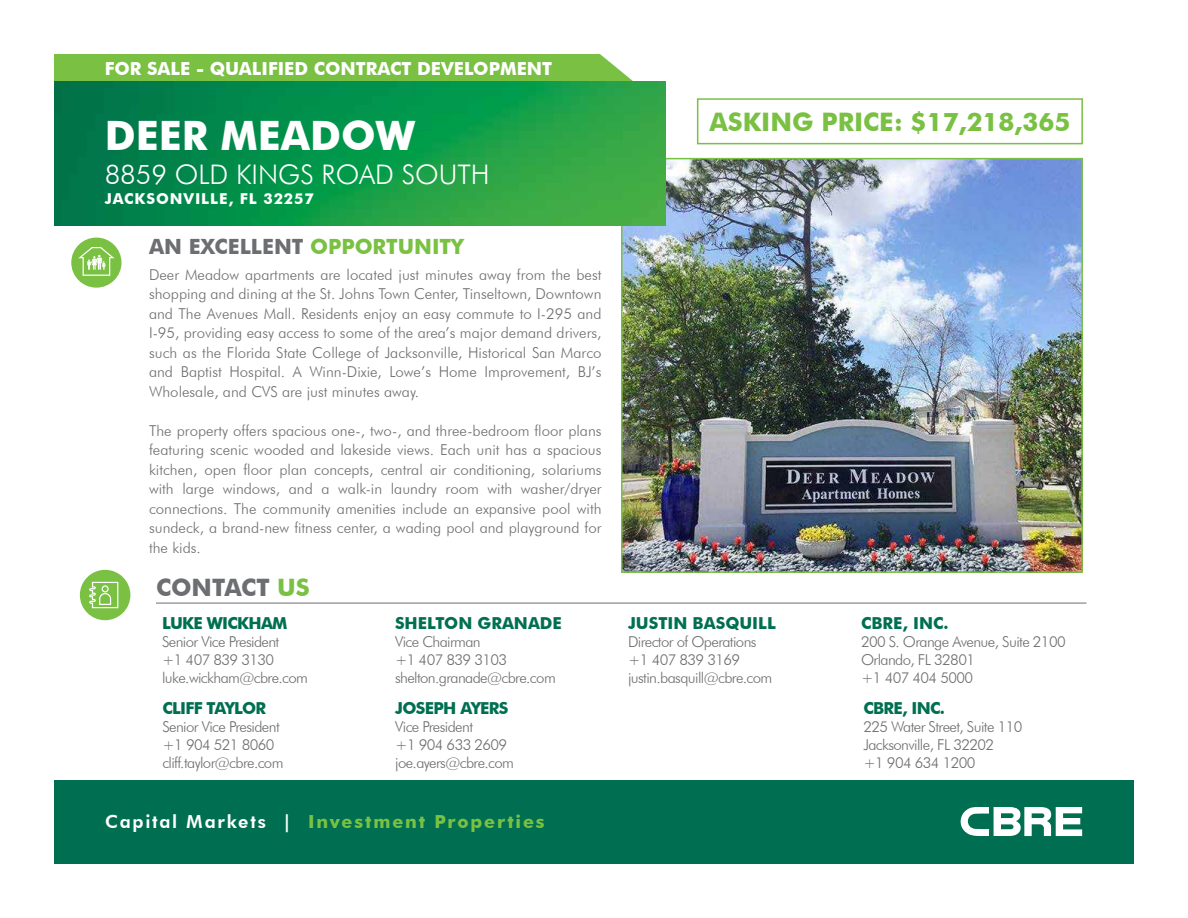
<style>
.page{position:relative;width:1188px;height:918px;background:#fff}
.page>*{position:absolute;margin:0;border:0;box-sizing:border-box;transform-origin:0 0}
.t1{font:700 40.5px "Futura BT";color:#fff}
.t2{font:300 27px "Futura BT";color:#fff}
.t3{font:700 25.5px "Futura BT";color:#7ac143}
.t4{font:700 24px "Futura BT";color:#6d6e71}
.t5{font:700 21px "Futura BT";color:#6d6e71}
.t6{font:700 18px "Futura BT";color:#fff}
.t7{font:700 18px "Futura BT";letter-spacing:.105em;color:#7ac143}
.t8{font:700 16.5px "Futura BT";letter-spacing:-.04em;color:#006f51}
.t9{font:700 16.5px "Futura BT";color:#006f51}
.t10{font:300 15px/18px "Futura BT";letter-spacing:-.04em;color:#6d6e71}
.t11{font:700 15px "Futura BT";letter-spacing:.06em;color:#fff}
.s1{color:#7ac143}
.s2{font-weight:800;color:#fff}
</style>
<div class="page">
<img style="left:624px;top:161px;width:456px;height:409px">
<div style="left:621px;top:158px;width:462px;height:415px;border:2px solid #7ac143"></div>
<img style="left:54px;top:81px;width:611px;height:145px">
<div style="left:54px;top:54px;width:579px;height:27px;background:#7ac143"></div>
<div style="left:80px;top:570px;width:50px;height:50px;background:#7ac143;border-radius:50%"></div>
<svg style="left:89px;top:582px;width:29px;height:26px"></svg>
<hr style="left:156px;top:603px;width:930px;height:1px;background:#6d6e71">
<div style="left:54px;top:780px;width:1080px;height:84px;background:#006f51"></div>
<svg style="left:961px;top:807px;width:121px;height:29px"></svg>
<div style="left:697px;top:98px;width:386px;height:46px;border:2px solid #7ac143"></div>
<div style="left:71px;top:238px;width:51px;height:50px;background:#7ac143;border-radius:50%"></div>
<svg style="left:78px;top:247px;width:37px;height:29px"></svg>
<p class="t6" style="left:105px;top:58px;width:449px">FOR SALE - QUALIFIED CONTRACT DEVELOPMENT</p>
<h1 class="t1" style="left:105px;top:111px;width:312px">DEER MEADOW</h1>
<h2 class="t2" style="left:105px;top:158px;width:386px">8859 OLD KINGS ROAD SOUTH</h2>
<p class="t11" style="left:105px;top:189px;width:211px">JACKSONVILLE, FL 32257</p>
<h3 class="t5" style="left:149px;top:233px;width:316px">AN EXCELLENT <span class="s1">OPPORTUNITY</span></h3>
<p class="t10" style="left:149px;top:265px;width:454px;line-height:19.5px;text-align:justify">Deer Meadow apartments are located just minutes away from the best shopping and dining at the St. Johns Town Center, Tinseltown, Downtown and The Avenues Mall. Residents enjoy an easy commute to I-295 and I-95, providing easy access to some of the area’s major demand drivers, such as the Florida State College of Jacksonville, Historical San Marco and Baptist Hospital. A Winn-Dixie, Lowe’s Home Improvement, BJ’s Wholesale, and CVS are just minutes away.</p>
<p class="t10" style="left:149px;top:421px;width:454px;line-height:19.5px;text-align:justify">The property offers spacious one-, two-, and three-bedroom floor plans featuring scenic wooded and lakeside views. Each unit has a spacious kitchen, open floor plan concepts, central air conditioning, solariums with large windows, and a walk-in laundry room with washer/dryer connections. The community amenities include an expansive pool with sundeck, a brand-new fitness center, a wading pool and playground for the kids.</p>
<h3 class="t4" style="left:156px;top:573px;width:155px">CONTACT <span class="s1">US</span></h3>
<p class="t8" style="left:162px;top:613px;width:127px">LUKE WICKHAM</p>
<p class="t10" style="left:162px;top:633px;width:148px">Senior Vice President<br>+1 407 839 3130 luke.wickham@cbre.com</p>
<p class="t9" style="left:395px;top:613px;width:168px">SHELTON GRANADE</p>
<p class="t10" style="left:395px;top:633px;width:162px">Vice Chairman<br>+1 407 839 3103 shelton.granade@cbre.com</p>
<p class="t8" style="left:162px;top:698px;width:105px">CLIFF TAYLOR</p>
<p class="t10" style="left:162px;top:718px;width:123px">Senior Vice President +1 904 521 8060 cliff.taylor@cbre.com</p>
<p class="t8" style="left:395px;top:698px;width:115px">JOSEPH AYERS</p>
<p class="t10" style="left:395px;top:718px;width:120px">Vice President<br>+1 904 633 2609 joe.ayers@cbre.com</p>
<p class="t7" style="left:105px;top:810px;width:441px"><span class="s2">Capital Markets |</span> Investment Properties</p>
<h3 class="t3" style="left:710px;top:106px;width:362px">ASKING PRICE: $17,218,365</h3>
<p class="t9" style="left:628px;top:613px;width:149px">JUSTIN BASQUILL</p>
<p class="t10" style="left:628px;top:633px;width:146px">Director of Operations +1 407 839 3169 justin.basquill@cbre.com</p>
<p class="t8" style="left:861px;top:613px;width:89px">CBRE, INC.</p>
<p class="t10" style="left:861px;top:633px;width:206px">200 S. Orange Avenue, Suite 2100<br>Orlando, FL 32801<br>+1 407 404 5000</p>
<p class="t8" style="left:863px;top:698px;width:83px">CBRE, INC.</p>
<p class="t10" style="left:863px;top:718px;width:161px">225 Water Street, Suite 110<br>Jacksonville, FL 32202<br>+1 904 634 1200</p>
</div>
